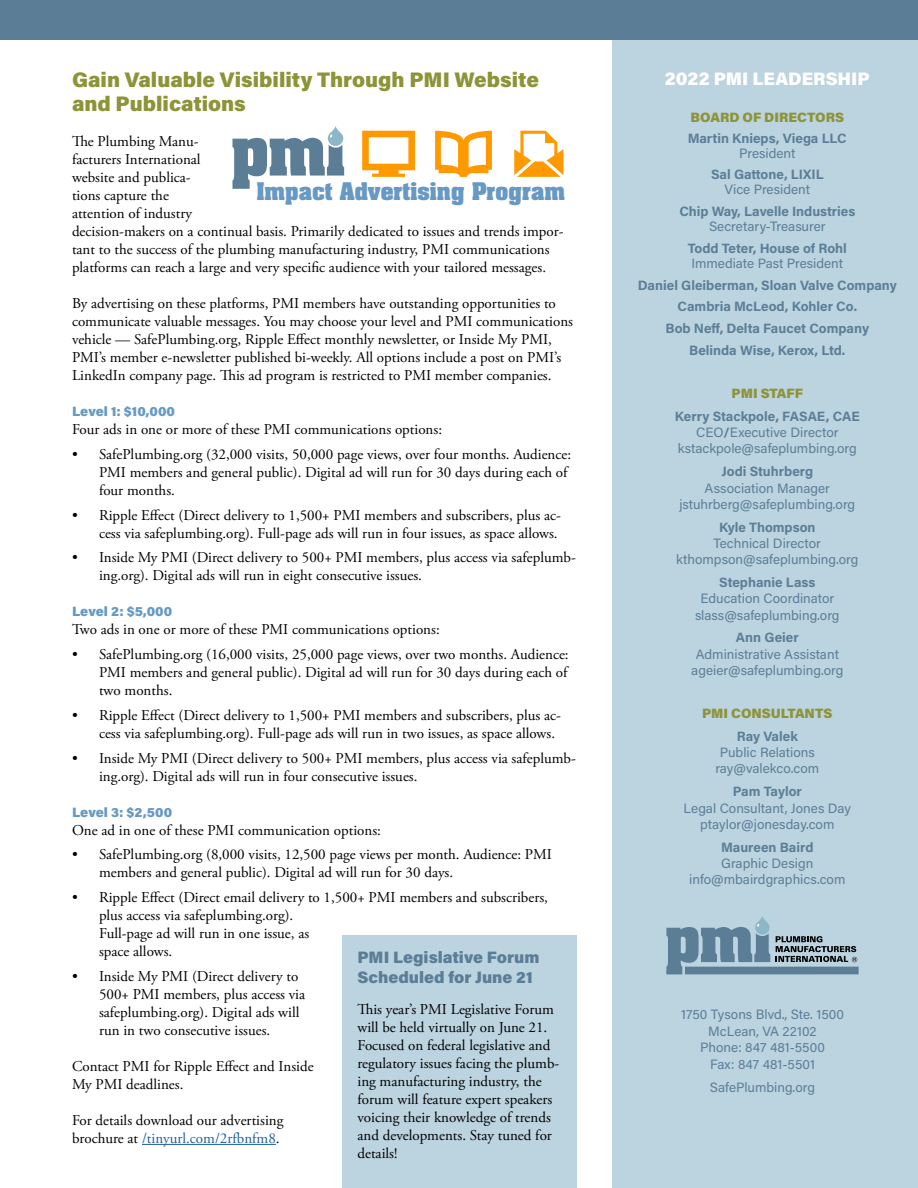
<style>
.page{position:relative;width:918px;height:1188px;background:#fff}
.page>*{position:absolute;margin:0;border:0;box-sizing:border-box;transform-origin:0 0}
.home_headline{font:900 21px/24px "Acumin Pro";color:#8d9438}
.t1{font:20.7px "Billboard";color:#6799c3}
.issue_text{font:900 18px "Acumin Pro";color:#fff}
.firstlinebold{font:900 16.5px/19.5px "Acumin Pro";color:#5b7e96}
.body{font:15px/18px "Adobe Garamond Pro";color:#000}
.issue_text-2{font:13.5px/16.2px "Acumin Pro";color:#5b7e96;text-align:center}
.issue_text-3{font:700 13.5px/15px "Acumin Pro";color:#5b7e96;text-align:center}
.Schedule_dates{font:13.5px/16.5px "Acumin Pro";color:#5b7e96;text-align:center}
.firstlinebold-2{font:900 13.5px "Acumin Pro";color:#679ac3}
.issue_text-4{font:900 13.5px "Acumin Pro";color:#8d9438}
.s1{color:#215e9e}
.s2{font-weight:400}
.s3{font-weight:700}
</style>
<div class="page">
<div style="left:0;top:0;width:918px;height:40px;background:#5b7e96"></div>
<div style="left:612px;top:40px;width:306px;height:1148px;background:#bcd3e0"></div>
<div style="left:685px;top:967px;width:174px;height:7px;background:#5b7e96"></div>
<svg style="left:666px;top:916px;width:104px;height:58px"></svg>
<svg style="left:776px;top:936px;width:81px;height:26px"></svg>
<hr style="left:142px;top:1144px;width:134px;height:1px;background:#215e9e">
<div style="left:342px;top:936px;width:234px;height:252px;background:#bcd3e0"></div>
<svg style="left:362px;top:131px;width:53px;height:46px"></svg>
<svg style="left:328px;top:126px;width:15px;height:20px"></svg>
<svg style="left:232px;top:134px;width:112px;height:55px"></svg>
<svg style="left:435px;top:131px;width:57px;height:46px"></svg>
<svg style="left:514px;top:131px;width:50px;height:46px"></svg>
<p class="home_headline" style="left:72px;top:67px;width:468px">Gain Valuable Visibility Through PMI Website and Publications</p>
<p class="body" style="left:72px;top:133px;width:493px">The Plumbing Manu-<br>facturers International<br>website and publica-<br>tions capture the<br>attention of industry<br>decision-makers on a continual basis. Primarily dedicated to issues and trends impor&shy;tant to the success of the plumbing manufacturing industry, PMI communications platforms can reach a large and very specific audience with your tailored messages.</p>
<p class="body" style="left:72px;top:295px;width:503px">By advertising on these platforms, PMI members have outstanding opportunities to communicate valuable messages. You may choose your level and PMI communications vehicle — SafePlumbing.org, Ripple Effect monthly newsletter, or Inside My PMI, PMI’s member e-newsletter published bi-weekly. All options include a post on PMI’s LinkedIn company page. This ad program is restricted to PMI member companies.</p>
<p class="firstlinebold-2" style="left:72px;top:402px;width:105px">Level 1: $10,000</p>
<p class="body" style="left:72px;top:421px;width:372px">Four ads in one or more of these PMI communications options:</p>
<p class="body" style="left:99px;top:446px;width:474px;text-indent:-27px">• SafePlumbing.org (32,000 visits, 50,000 page views, over four months. Audience:<br>PMI members and general public). Digital ad will run for 30 days during each of four months.</p>
<p class="body" style="left:72px;top:506px;width:491px;text-align:right">• Ripple Effect (Direct delivery to 1,500+ PMI members and subscribers, plus ac&shy;cess via safeplumbing.org). Full-page ads will run in four issues, as space allows.</p>
<p class="body" style="left:99px;top:549px;width:479px;text-indent:-27px">• Inside My PMI (Direct delivery to 500+ PMI members, plus access via safeplumb&shy;ing.org). Digital ads will run in eight consecutive issues.</p>
<p class="firstlinebold-2" style="left:72px;top:602px;width:102px">Level 2: $5,000</p>
<p class="body" style="left:72px;top:621px;width:369px">Two ads in one or more of these PMI communications options:</p>
<p class="body" style="left:99px;top:646px;width:471px;text-align:justify;text-indent:-27px">• SafePlumbing.org (16,000 visits, 25,000 page views, over two months. Audience:<br>PMI members and general public). Digital ad will run for 30 days during each of two months.</p>
<p class="body" style="left:99px;top:707px;width:464px;text-indent:-27px">• Ripple Effect (Direct delivery to 1,500+ PMI members and subscribers, plus ac&shy;cess via safeplumbing.org). Full-page ads will run in two issues, as space allows.</p>
<p class="body" style="left:99px;top:749px;width:479px;text-indent:-27px">• Inside My PMI (Direct delivery to 500+ PMI members, plus access via safeplumb&shy;ing.org). Digital ads will run in four consecutive issues.</p>
<p class="firstlinebold-2" style="left:72px;top:802px;width:102px">Level 3: $2,500</p>
<p class="body" style="left:72px;top:821px;width:310px">One ad in one of these PMI communication options:</p>
<p class="body" style="left:99px;top:846px;width:454px;text-indent:-27px">• SafePlumbing.org (8,000 visits, 12,500 page views per month. Audience: PMI members and general public). Digital ad will run for 30 days.</p>
<p class="body" style="left:99px;top:889px;width:450px;text-indent:-27px">• Ripple Effect (Direct email delivery to 1,500+ PMI members and subscribers, plus access via safeplumbing.org).<br>Full-page ad will run in one issue, as<br>space allows.</p>
<p class="body" style="left:99px;top:968px;width:208px;text-indent:-27px">• Inside My PMI (Direct delivery to 500+ PMI members, plus access via safeplumbing.org). Digital ads will run in two consecutive issues.</p>
<p class="body" style="left:72px;top:1058px;width:243px">Contact PMI for Ripple Effect and Inside<br>My PMI deadlines.</p>
<p class="body" style="left:72px;top:1112px;width:213px">For details download our advertising brochure at <span class="s1">/tinyurl.com/2rfbnfm8</span>.</p>
<p class="t1" style="left:256px;top:177px;width:310px">Impact Advertising Program</p>
<p class="firstlinebold" style="left:357px;top:947px;width:183px">PMI Legislative Forum<br>Scheduled for June 21</p>
<p class="body" style="left:357px;top:1001px;width:203px">This year’s PMI Legislative Forum will be held virtually on June 21.<br>Focused on federal legislative and regulatory issues facing the plumb&shy;ing manufacturing industry, the forum will feature expert speakers voicing their knowledge of trends and developments. Stay tuned for details!</p>
<p class="issue_text" style="left:665px;top:66px;width:206px">2022 PMI LEADERSHIP</p>
<p class="issue_text-4" style="left:691px;top:107px;width:155px">BOARD OF DIRECTORS</p>
<p class="issue_text-3" style="left:688px;top:130px;width:161px">Martin Knieps, Viega LLC<br><span class="s2">President</span></p>
<p class="issue_text-3" style="left:711px;top:167px;width:114px">Sal Gattone, LIXIL<br><span class="s2">Vice President</span></p>
<p class="issue_text-3" style="left:679px;top:203px;width:177px">Chip Way, Lavelle Industries<br><span class="s2">Secretary-Treasurer</span></p>
<p class="issue_text-2" style="left:688px;top:240px;width:161px;line-height:15px;text-align:left"><span class="s3">Todd Teter, House of Rohl<br></span>Immediate Past President</p>
<p class="issue_text-3" style="left:638px;top:277px;width:261px">Daniel Gleiberman, Sloan Valve Company</p>
<p class="issue_text-3" style="left:678px;top:299px;width:181px">Cambria McLeod, Kohler Co.</p>
<p class="issue_text-3" style="left:666px;top:320px;width:205px">Bob Neff, Delta Faucet Company</p>
<p class="issue_text-3" style="left:689px;top:342px;width:158px">Belinda Wise, Kerox, Ltd.</p>
<p class="issue_text-4" style="left:732px;top:384px;width:73px">PMI STAFF</p>
<p class="issue_text-2" style="left:675px;top:408px;width:186px"><span class="s3">Kerry Stackpole, FASAE, CAE<br></span>CEO<span class="s3">/</span>Executive Director kstackpole@safeplumbing.org</p>
<p class="issue_text-2" style="left:679px;top:463px;width:177px"><span class="s3">Jodi Stuhrberg<br></span>Association Manager jstuhrberg@safeplumbing.org</p>
<p class="issue_text-2" style="left:676px;top:518px;width:184px"><span class="s3">Kyle Thompson<br></span>Technical Director kthompson@safeplumbing.org</p>
<p class="issue_text-2" style="left:695px;top:574px;width:146px"><span class="s3">Stephanie Lass<br></span>Education Coordinator slass@safeplumbing.org</p>
<p class="issue_text-2" style="left:691px;top:629px;width:154px"><span class="s3">Ann Geier<br></span>Administrative Assistant ageier@safeplumbing.org</p>
<p class="issue_text-4" style="left:702px;top:704px;width:132px">PMI CONSULTANTS</p>
<p class="issue_text-2" style="left:715px;top:728px;width:105px"><span class="s3">Ray Valek<br></span>Public Relations ray@valekco.com</p>
<p class="issue_text-2" style="left:684px;top:783px;width:169px"><span class="s3">Pam Taylor<br></span>Legal Consultant, Jones Day ptaylor@jonesday.com</p>
<p class="issue_text-2" style="left:689px;top:838px;width:158px"><span class="s3">Maureen Baird<br></span>Graphic Design info@mbairdgraphics.com</p>
<p class="Schedule_dates" style="left:681px;top:1006px;width:164px">1750 Tysons Blvd., Ste. 1500<br>McLean, VA 22102<br>Phone: 847 481-5500<br>Fax: 847 481-5501</p>
<p class="Schedule_dates" style="left:710px;top:1078px;width:107px">SafePlumbing.org</p>
</div>
